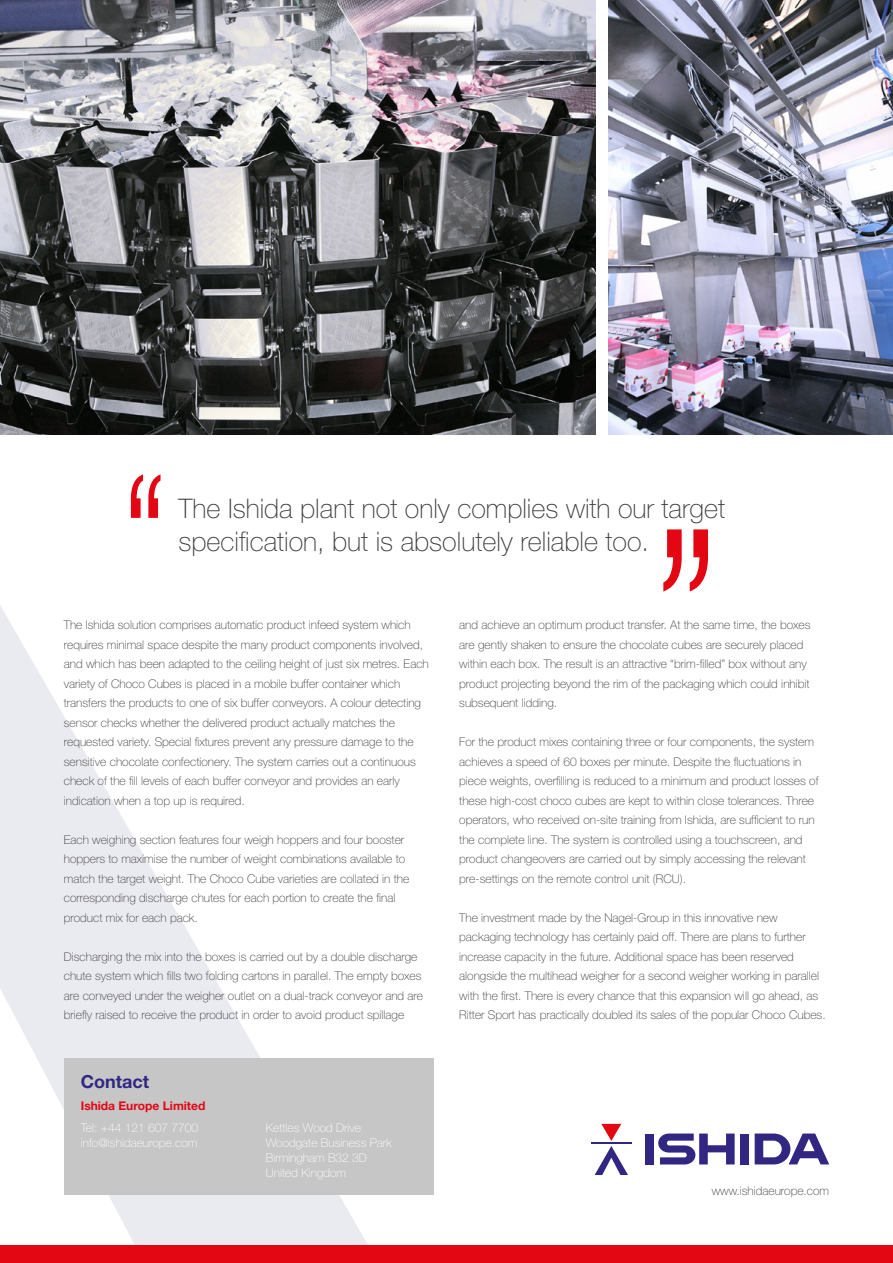
<style>
.page{position:relative;width:893px;height:1263px;background:#fff}
.page>*{position:absolute;margin:0;border:0;box-sizing:border-box;transform-origin:0 0}
.t1{font:100 27px/33px "Helvetica Neue LT Std";color:#3c3c3b}
.t2{font:700 18px "Helvetica Neue LT Std";color:#312783}
.t3{font:100 12px/19.5px "Helvetica Neue LT Std";color:#3c3c3b}
.t4{font:100 12px/15px "Helvetica Neue LT Std";color:#fff}
.t5{font:700 12px "Helvetica Neue LT Std";color:#e30613}
</style>
<div class="page">
<svg style="left:0;top:606px;width:378px;height:640px"></svg>
<img style="left:0;top:0;width:595px;height:434px">
<img style="left:608px;top:0;width:285px;height:434px">
<svg style="left:690px;top:529px;width:18px;height:62px"></svg>
<svg style="left:663px;top:529px;width:19px;height:62px"></svg>
<div style="left:0;top:1246px;width:893px;height:17px;background:#e30613"></div>
<div style="left:64px;top:1058px;width:370px;height:137px;background:#c6c6c6"></div>
<svg style="left:131px;top:474px;width:30px;height:44px"></svg>
<svg style="left:595px;top:1124px;width:33px;height:51px"></svg>
<hr style="left:591px;top:1142px;width:41px;height:2px;background:#312783">
<div style="left:645px;top:1133px;width:9px;height:31px;background:#312783"></div>
<div style="left:741px;top:1133px;width:8px;height:31px;background:#312783"></div>
<svg style="left:755px;top:1133px;width:74px;height:31px"></svg>
<svg style="left:658px;top:1133px;width:77px;height:31px"></svg>
<h1 class="t1" style="left:179px;top:492px;width:548px">The Ishida plant not only complies with our target specification, but is absolutely reliable too.</h1>
<p class="t3" style="left:64px;top:615px;width:366px">The Ishida solution comprises automatic product infeed system which requires minimal space despite the many product components involved, and which has been adapted to the ceiling height of just six metres. Each variety of Choco Cubes is placed in a mobile buffer container which transfers the products to one of six buffer conveyors. A colour detecting sensor checks whether the delivered product actually matches the requested variety. Special fixtures prevent any pressure damage to the sensitive chocolate confectionery. The system carries out a continuous check of the fill levels of each buffer conveyor and provides an early indication when a top up is required.</p>
<p class="t3" style="left:64px;top:830px;width:347px">Each weighing section features four weigh hoppers and four booster hoppers to maximise the number of weight combinations available to match the target weight. The Choco Cube varieties are collated in the corresponding discharge chutes for each portion to create the final product mix for each pack.</p>
<p class="t3" style="left:64px;top:947px;width:361px">Discharging the mix into the boxes is carried out by a double discharge chute system which fills two folding cartons in parallel. The empty boxes are conveyed under the weigher outlet on a dual-track conveyor and are briefly raised to receive the product in order to avoid product spillage</p>
<h2 class="t2" style="left:81px;top:1071px;width:70px">Contact</h2>
<p class="t5" style="left:81px;top:1098px;width:126px">Ishida Europe Limited</p>
<p class="t4" style="left:81px;top:1121px;width:119px">Tel: +44 121 607 7700 info@ishidaeurope.com</p>
<p class="t4" style="left:266px;top:1121px;width:128px">Kettles Wood Drive<br>Woodgate Business Park<br>Birmingham B32 3D<br>United Kingdom</p>
<p class="t3" style="left:459px;top:615px;width:353px">and achieve an optimum product transfer. At the same time, the boxes are gently shaken to ensure the chocolate cubes are securely placed within each box. The result is an attractive “brim-filled” box without any product projecting beyond the rim of the packaging which could inhibit subsequent lidding.</p>
<p class="t3" style="left:459px;top:732px;width:361px">For the product mixes containing three or four components, the system achieves a speed of 60 boxes per minute. Despite the fluctuations in piece weights, overfilling is reduced to a minimum and product losses of these high-cost choco cubes are kept to within close tolerances. Three operators, who received on-site training from Ishida, are sufficient to run the complete line. The system is controlled using a touchscreen, and product changeovers are carried out by simply accessing the relevant pre-settings on the remote control unit (RCU).</p>
<p class="t3" style="left:459px;top:908px;width:368px">The investment made by the Nagel-Group in this innovative new packaging technology has certainly paid off. There are plans to further increase capacity in the future. Additional space has been reserved alongside the multihead weigher for a second weigher working in parallel with the first. There is every chance that this expansion will go ahead, as Ritter Sport has practically doubled its sales of the popular Choco Cubes.</p>
<p class="t3" style="left:712px;top:1181px;width:119px">www.ishidaeurope.com</p>
</div>
